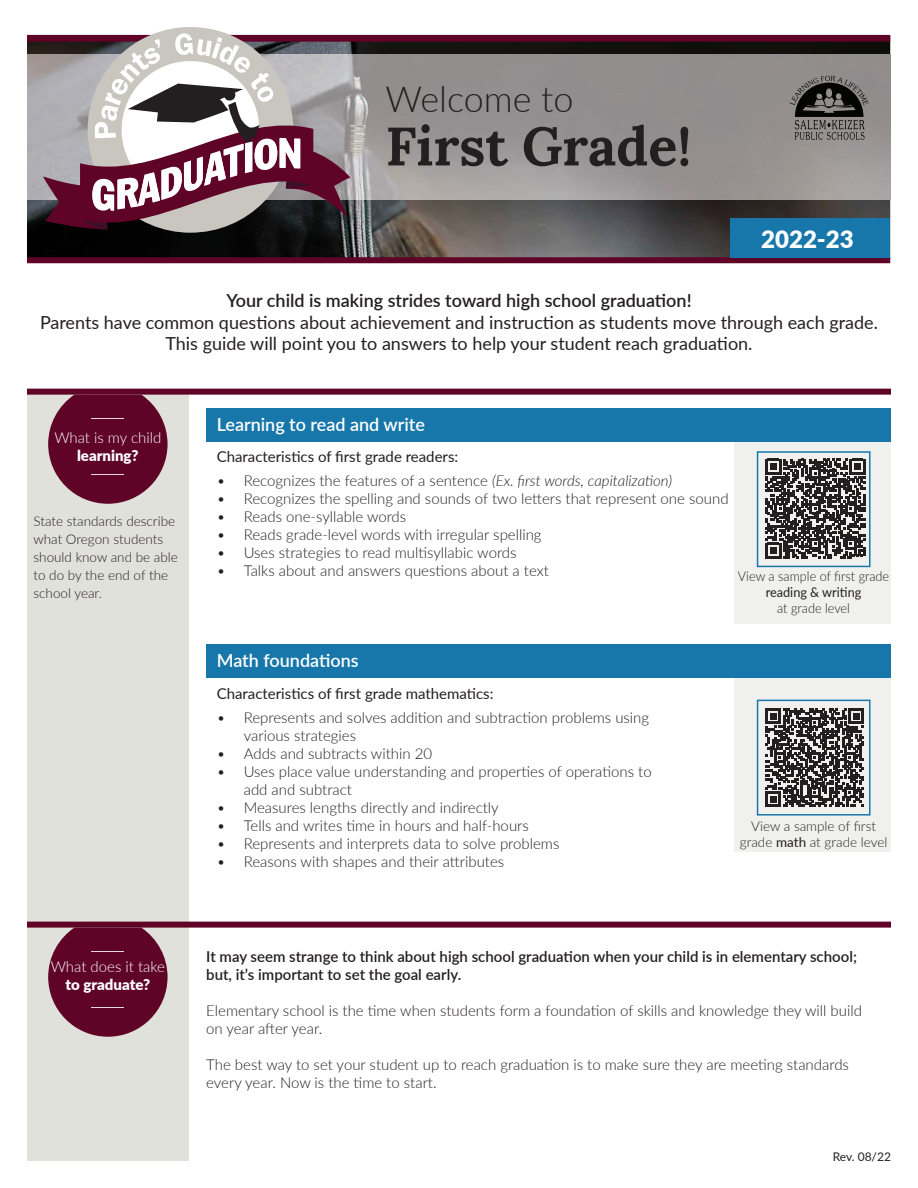
<style>
.page{position:relative;width:918px;height:1188px;background:#fff}
.page>*{position:absolute;margin:0;border:0;box-sizing:border-box;transform-origin:0 0}
.t1{font:700 54px "Pxymjv Lora";color:#231f20}
.t2{font:300 36px "Rprynr Lato";color:#231f20}
.t3{font:900 24px "Szmllj Lato";color:#fff}
.t4{font:18px/21.6px "Hrlbmy Lato";color:#231f20;text-align:center}
.t5{font:600 18px "Cpsfvs Lato";color:#231f20}
.t6{font:600 18px "Cpsfvs Lato";color:#fff}
.t7{font:300 15px/18px "Lbgfby Lato";color:#231f20}
.t8{font:600 15px "Cpsfvs Lato";color:#231f20}
.t9{font:15px "Hrlbmy Lato";color:#231f20}
.t10{font:600 15px "Tqxxkk Lato";color:#231f20}
.t11{font:300 15px "Rprynr Lato";color:#fff}
.t12{font:900 15px "Szmllj Lato";color:#fff}
.t13{font:300 13.5px/18px "Lbgfby Lato";color:#231f20;text-align:center}
.t14{font:300 13.5px "Lbgfby Lato";color:#231f20;scale:.94 1}
.t15{font:300 13.5px "Rprynr Lato";color:#231f20}
.t16{font:13.5px "Hrlbmy Lato";color:#231f20;scale:.94 1}
.t17{font:12px "Hrlbmy Lato";letter-spacing:-.005em;color:#231f20}
.s1{font-family:"Rprynr Lato"}
.s2{font-family:"Nkhcvh Lato";font-style:italic}
.s3{font-family:"Vkktnc Lato";font-weight:400}
</style>
<div class="page">
<img style="left:27px;top:230px;width:703px;height:27px">
<div style="left:734px;top:677px;width:157px;height:175px;background:#f0f1ef"></div>
<div style="left:734px;top:442px;width:157px;height:181px;background:#f0f1ef"></div>
<div style="left:27px;top:257px;width:863px;height:6px;background:#5f0427"></div>
<div style="left:206px;top:408px;width:685px;height:34px;background:#1777aa"></div>
<div style="left:206px;top:644px;width:685px;height:33px;background:#1777aa"></div>
<div style="left:757px;top:700px;width:114px;height:116px;border:2px solid #1777aa"></div>
<div style="left:757px;top:451px;width:114px;height:116px;border:2px solid #1777aa"></div>
<svg style="left:766px;top:459px;width:99px;height:99px"></svg>
<svg style="left:766px;top:708px;width:98px;height:99px"></svg>
<div style="left:730px;top:219px;width:160px;height:39px;background:#1777aa"></div>
<div style="left:27px;top:395px;width:162px;height:766px;background:#e1e1dc"></div>
<svg style="left:48px;top:395px;width:120px;height:109px"></svg>
<hr style="left:91px;top:474px;width:33px;height:1px;background:#e5d9d9">
<div style="left:27px;top:389px;width:864px;height:6px;background:#5f0427"></div>
<div style="left:27px;top:922px;width:864px;height:6px;background:#5f0427"></div>
<svg style="left:48px;top:928px;width:120px;height:109px"></svg>
<hr style="left:91px;top:1007px;width:33px;height:1px;background:#e5d9d9">
<hr style="left:91px;top:951px;width:33px;height:1px;background:#e5d9d9">
<hr style="left:91px;top:418px;width:33px;height:1px;background:#e5d9d9">
<svg style="left:27px;top:33px;width:863px;height:197px"></svg>
<h2 class="t2" style="left:386px;top:74px;width:190px">Welcome to</h2>
<h1 class="t1" style="left:386px;top:100px;width:307px">First Grade!</h1>
<h3 class="t3" style="left:761px;top:221px;width:94px">2022-23</h3>
<p class="t5" style="left:226px;top:288px;width:467px">Your child is making strides toward high school graduation!</p>
<p class="t4" style="left:40px;top:311px;width:839px">Parents have common questions about achievement and instruction as students move through each grade.<br>This guide will point you to answers to help your student reach graduation.</p>
<p class="t11" style="left:54px;top:428px;width:109px">What is my child</p>
<p class="t12" style="left:77px;top:445px;width:63px">learning?</p>
<p class="t15" style="left:34px;top:512px;width:143px">State standards describe</p>
<p class="t13" style="left:34px;top:530px;width:146px;text-align:left">what Oregon students should know and be able to do by the end of the school year.</p>
<p class="t6" style="left:217px;top:411px;width:210px">Learning to read and write</p>
<p class="t9" style="left:217px;top:446px;width:243px">Characteristics of first grade readers:</p>
<p class="t7" style="left:217px;top:471px;width:457px"><span class="s1">•</span> Recognizes the features of a sentence <span class="s2">(Ex. first words, capitalization)</span></p>
<p class="t7" style="left:217px;top:489px;width:513px"><span class="s1">•</span> Recognizes the spelling and sounds of two letters that represent one sound</p>
<p class="t7" style="left:217px;top:507px;width:191px"><span class="s1">•</span> Reads one-syllable words</p>
<p class="t7" style="left:217px;top:525px;width:326px"><span class="s1">•</span> Reads grade-level words with irregular spelling</p>
<p class="t7" style="left:217px;top:543px;width:301px"><span class="s1">•</span> Uses strategies to read multisyllabic words</p>
<p class="t7" style="left:217px;top:561px;width:334px"><span class="s1">•</span> Talks about and answers questions about a text</p>
<p class="t14" style="left:738px;top:567px;width:162px">View a sample of first grade</p>
<p class="t16" style="left:766px;top:583px;width:103px">reading &amp; writing</p>
<p class="t14" style="left:777px;top:599px;width:79px">at grade level</p>
<p class="t6" style="left:217px;top:648px;width:143px">Math foundations</p>
<p class="t9" style="left:217px;top:683px;width:278px">Characteristics of first grade mathematics:</p>
<p class="t7" style="left:244px;top:708px;width:407px;text-indent:-27px"><span class="s1">•</span> Represents and solves addition and subtraction problems using various strategies</p>
<p class="t7" style="left:217px;top:744px;width:217px"><span class="s1">•</span> Adds and subtracts within 20</p>
<p class="t7" style="left:244px;top:762px;width:409px;text-indent:-27px"><span class="s1">•</span> Uses place value understanding and properties of operations to add and subtract</p>
<p class="t7" style="left:217px;top:798px;width:283px"><span class="s1">•</span> Measures lengths directly and indirectly</p>
<p class="t7" style="left:217px;top:816px;width:314px"><span class="s1">•</span> Tells and writes time in hours and half-hours</p>
<p class="t7" style="left:217px;top:834px;width:344px"><span class="s1">•</span> Represents and interprets data to solve problems</p>
<p class="t7" style="left:217px;top:852px;width:289px"><span class="s1">•</span> Reasons with shapes and their attributes</p>
<p class="t13" style="left:740px;top:817px;width:149px;line-height:16.2px">View a sample of first grade <span class="s3">math</span> at grade level</p>
<p class="t11" style="left:51px;top:956px;width:116px">What does it take</p>
<p class="t12" style="left:66px;top:973px;width:86px">to graduate?</p>
<p class="t8" style="left:206px;top:945px;width:652px">It may seem strange to think about high school graduation when your child is in elementary school;</p>
<p class="t10" style="left:206px;top:963px;width:256px">but, it’s important to set the goal early.</p>
<p class="t7" style="left:206px;top:1001px;width:657px">Elementary school is the time when students form a foundation of skills and knowledge they will build on year after year.</p>
<p class="t7" style="left:206px;top:1055px;width:644px">The best way to set your student up to reach graduation is to make sure they are meeting standards every year. Now is the time to start.</p>
<p class="t17" style="left:833px;top:1148px;width:60px">Rev. 08/22</p>
</div>
